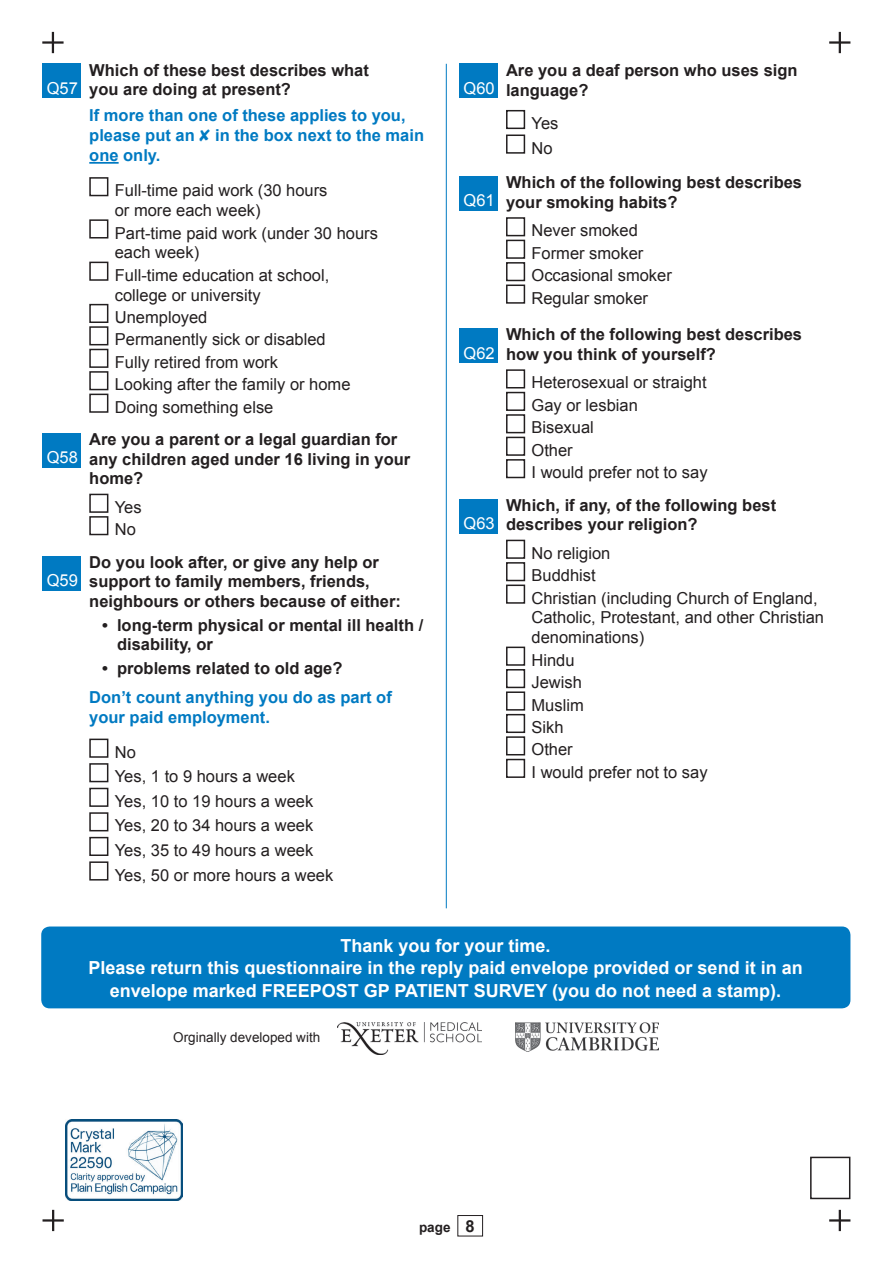
<style>
.page{position:relative;width:893px;height:1263px;background:#fff}
.page>*{position:absolute;margin:0;border:0;box-sizing:border-box;transform-origin:0 0}
.t1{font:700 18px/22.5px "Arial";color:#fff;text-align:center}
.t2{font:16.5px/22.5px "Arial";color:#231f20}
.t3{font:700 16.5px/19.5px "Arial";color:#231f20}
.t4{font:700 16.5px/19.8px "Arial";color:#007ac2}
.t5{font:16.5px "Arial";color:#fff}
.t6{font:13.5px "Arial";color:#231f20}
.t7{font:700 13.5px "Arial";color:#231f20}
.s1{font-size:16.5px}
</style>
<div class="page">
<hr style="left:52px;top:32px;width:2px;height:21px;background:#231f20">
<hr style="left:42px;top:41px;width:22px;height:3px;background:#231f20">
<hr style="left:52px;top:1210px;width:2px;height:21px;background:#231f20">
<hr style="left:43px;top:1219px;width:21px;height:2px;background:#231f20">
<hr style="left:839px;top:32px;width:2px;height:21px;background:#231f20">
<hr style="left:829px;top:41px;width:21px;height:3px;background:#231f20">
<hr style="left:839px;top:1210px;width:2px;height:21px;background:#231f20">
<hr style="left:829px;top:1219px;width:21px;height:2px;background:#231f20">
<div style="left:457px;top:1215px;width:26px;height:21px;border:1px solid #231f20"></div>
<hr style="left:446px;top:64px;width:1px;height:844px;background:#007ac2">
<div style="left:810px;top:1157px;width:40px;height:42px;border:2px solid #231f20"></div>
<div style="left:41px;top:926px;width:809px;height:82px;background:#007ac2;border-radius:9px"></div>
<img style="left:338px;top:1022px;width:143px;height:32px">
<img style="left:515px;top:1022px;width:144px;height:30px">
<hr style="left:89px;top:162px;width:30px;height:2px;background:#007ac2">
<div style="left:89px;top:177px;width:19px;height:19px;border:2px solid #231f20"></div>
<div style="left:89px;top:219px;width:19px;height:19px;border:2px solid #231f20"></div>
<div style="left:89px;top:262px;width:19px;height:19px;border:2px solid #231f20"></div>
<div style="left:89px;top:304px;width:19px;height:19px;border:2px solid #231f20"></div>
<div style="left:89px;top:326px;width:19px;height:19px;border:2px solid #231f20"></div>
<div style="left:89px;top:349px;width:19px;height:19px;border:2px solid #231f20"></div>
<div style="left:89px;top:371px;width:19px;height:19px;border:2px solid #231f20"></div>
<div style="left:89px;top:394px;width:19px;height:19px;border:2px solid #231f20"></div>
<div style="left:43px;top:434px;width:38px;height:34px;background:#007ac2"></div>
<div style="left:89px;top:494px;width:19px;height:19px;border:2px solid #231f20"></div>
<div style="left:89px;top:516px;width:19px;height:19px;border:2px solid #231f20"></div>
<div style="left:43px;top:556px;width:38px;height:34px;background:#007ac2"></div>
<div style="left:89px;top:739px;width:19px;height:19px;border:2px solid #231f20"></div>
<div style="left:89px;top:763px;width:19px;height:19px;border:2px solid #231f20"></div>
<div style="left:89px;top:788px;width:19px;height:19px;border:2px solid #231f20"></div>
<div style="left:89px;top:812px;width:19px;height:19px;border:2px solid #231f20"></div>
<div style="left:89px;top:837px;width:19px;height:19px;border:2px solid #231f20"></div>
<div style="left:89px;top:861px;width:19px;height:19px;border:2px solid #231f20"></div>
<div style="left:459px;top:64px;width:38px;height:34px;background:#007ac2"></div>
<div style="left:506px;top:110px;width:19px;height:19px;border:2px solid #231f20"></div>
<div style="left:506px;top:134px;width:19px;height:20px;border:2px solid #231f20"></div>
<div style="left:459px;top:177px;width:38px;height:34px;background:#007ac2"></div>
<div style="left:506px;top:217px;width:19px;height:19px;border:2px solid #231f20"></div>
<div style="left:506px;top:240px;width:19px;height:19px;border:2px solid #231f20"></div>
<div style="left:506px;top:262px;width:19px;height:19px;border:2px solid #231f20"></div>
<div style="left:506px;top:284px;width:19px;height:20px;border:2px solid #231f20"></div>
<div style="left:459px;top:329px;width:38px;height:34px;background:#007ac2"></div>
<div style="left:506px;top:369px;width:19px;height:19px;border:2px solid #231f20"></div>
<div style="left:506px;top:392px;width:19px;height:19px;border:2px solid #231f20"></div>
<div style="left:506px;top:414px;width:19px;height:19px;border:2px solid #231f20"></div>
<div style="left:506px;top:437px;width:19px;height:19px;border:2px solid #231f20"></div>
<div style="left:506px;top:459px;width:19px;height:19px;border:2px solid #231f20"></div>
<div style="left:459px;top:499px;width:38px;height:34px;background:#007ac2"></div>
<div style="left:506px;top:540px;width:19px;height:19px;border:2px solid #231f20"></div>
<div style="left:506px;top:562px;width:19px;height:19px;border:2px solid #231f20"></div>
<div style="left:506px;top:584px;width:19px;height:20px;border:2px solid #231f20"></div>
<div style="left:506px;top:647px;width:19px;height:19px;border:2px solid #231f20"></div>
<div style="left:506px;top:669px;width:19px;height:19px;border:2px solid #231f20"></div>
<div style="left:506px;top:691px;width:19px;height:20px;border:2px solid #231f20"></div>
<div style="left:506px;top:714px;width:19px;height:19px;border:2px solid #231f20"></div>
<div style="left:506px;top:736px;width:19px;height:19px;border:2px solid #231f20"></div>
<div style="left:506px;top:759px;width:19px;height:19px;border:2px solid #231f20"></div>
<div style="left:43px;top:64px;width:38px;height:34px;background:#007ac2"></div>
<img style="left:66px;top:1119px;width:117px;height:82px">
<p class="t5" style="left:47px;top:77px;width:33px">Q57</p>
<p class="t5" style="left:47px;top:447px;width:33px">Q58</p>
<p class="t5" style="left:47px;top:569px;width:33px">Q59</p>
<p class="t3" style="left:89px;top:61px;width:281px">Which of these best describes what you are doing at present?</p>
<p class="t4" style="left:89px;top:106px;width:336px">If more than one of these applies to you, please put an in the box next to the main one only.</p>
<p class="t2" style="left:115px;top:181px;width:214px;line-height:19.8px">Full-time paid work (30 hours or more each week)</p>
<p class="t2" style="left:115px;top:223px;width:265px;line-height:19.8px">Part-time paid work (under 30 hours each week)</p>
<p class="t2" style="left:115px;top:265px;width:216px;line-height:19.8px">Full-time education at school, college or university</p>
<p class="t2" style="left:115px;top:306px;width:237px">Unemployed<br>Permanently sick or disabled<br>Fully retired from work<br>Looking after the family or home<br>Doing something else</p>
<p class="t3" style="left:89px;top:430px;width:322px">Are you a parent or a legal guardian for any children aged under 16 living in your home?</p>
<p class="t2" style="left:115px;top:496px;width:28px">Yes<br>No</p>
<p class="t3" style="left:89px;top:552px;width:313px">Do you look after, or give any help or support to family members, friends, neighbours or others because of either:</p>
<p class="t3" style="left:117px;top:615px;width:308px;text-indent:-15px">• long-term physical or mental ill health / disability, or</p>
<p class="t3" style="left:102px;top:659px;width:242px">• problems related to old age?</p>
<p class="t4" style="left:89px;top:688px;width:304px">Don’t count anything you do as part of your paid employment.</p>
<p class="t2" style="left:115px;top:740px;width:220px;line-height:24.6px">No<br>Yes, 1 to 9 hours a week<br>Yes, 10 to 19 hours a week<br>Yes, 20 to 34 hours a week<br>Yes, 35 to 49 hours a week<br>Yes, 50 or more hours a week</p>
<p class="t5" style="left:463px;top:77px;width:33px">Q60</p>
<p class="t5" style="left:463px;top:190px;width:33px">Q61</p>
<p class="t5" style="left:463px;top:342px;width:33px">Q62</p>
<p class="t5" style="left:463px;top:512px;width:33px">Q63</p>
<p class="t3" style="left:506px;top:61px;width:293px">Are you a deaf person who uses sign language?</p>
<p class="t2" style="left:532px;top:111px;width:28px;line-height:24.6px">Yes<br>No</p>
<p class="t3" style="left:506px;top:173px;width:298px">Which of the following best describes your smoking habits?</p>
<p class="t2" style="left:531px;top:219px;width:142px">Never smoked<br>Former smoker<br>Occasional smoker<br>Regular smoker</p>
<p class="t3" style="left:506px;top:325px;width:298px">Which of the following best describes how you think of yourself?</p>
<p class="t2" style="left:532px;top:372px;width:178px">Heterosexual or straight<br>Gay or lesbian<br>Bisexual<br>Other<br>I would prefer not to say</p>
<p class="t3" style="left:506px;top:495px;width:272px">Which, if any, of the following best describes your religion?</p>
<p class="t2" style="left:532px;top:542px;width:288px">No religion<br>Buddhist<br>Christian (including Church of England,</p>
<p class="t2" style="left:532px;top:608px;width:294px;line-height:19.8px">Catholic, Protestant, and other Christian denominations)</p>
<p class="t2" style="left:532px;top:649px;width:178px">Hindu<br>Jewish<br>Muslim<br>Sikh<br>Other<br>I would prefer not to say</p>
<p class="t1" style="left:88px;top:934px;width:716px">Thank you for your time.<br>Please return this questionnaire in the reply paid envelope provided or send it in an envelope marked FREEPOST GP PATIENT SURVEY (you do not need a stamp).</p>
<p class="t6" style="left:173px;top:1028px;width:149px">Orginally developed with</p>
<p class="t7" style="left:419px;top:1218px;width:57px">page <span class="s1">8</span></p>
</div>
